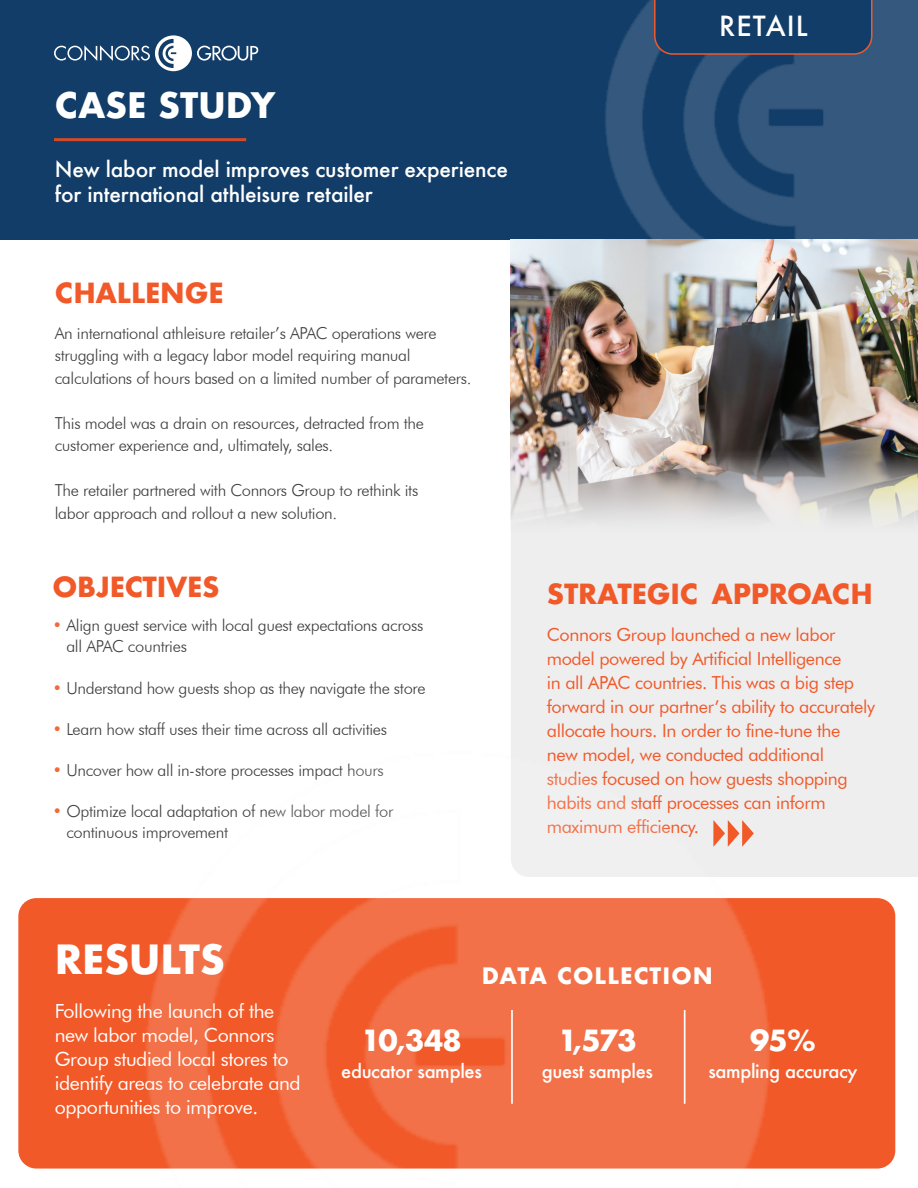
<style>
.page{position:relative;width:918px;height:1188px;background:#fff}
.page>*{position:absolute;margin:0;border:0;box-sizing:border-box;transform-origin:0 0}
.t1{font:700 39.15px "Futura";letter-spacing:-.01em;color:#fff}
.t2{font:700 34.2px "Futura";letter-spacing:-.005em;color:#fff}
.t3{font:700 28.35px "Futura";letter-spacing:-.03em;color:#fff}
.t4{font:700 27px "Futura";letter-spacing:-.01em;color:#f15929}
.t5{font:500 27px "Futura";letter-spacing:.04em;color:#fff}
.t6{font:700 22.05px "Futura";letter-spacing:.05em;color:#fff}
.t7{font:500 21px/25.5px "Futura";letter-spacing:-.01em;color:#fff}
.t8{font:19.5px/24px "Futura BT";letter-spacing:-.02em;color:#fff}
.t9{font:500 18.3px "Futura";letter-spacing:-.02em;color:#fff}
.t10{font:18px/24px "Futura BT";letter-spacing:-.02em;color:#f15929}
.t11{font:300 16.5px/22.5px "Futura BT";letter-spacing:-.02em;color:#3e3e3f}
.s1{color:#f26a37}
.s2{font-size:26.7px}
</style>
<div class="page">
<div style="left:18px;top:898px;width:877px;height:271px;background:#f15929;border-radius:18px"></div>
<div style="left:511px;top:542px;width:407px;height:335px;background:#eeeeef"></div>
<div style="left:0;top:0;width:918px;height:240px;background:#123d68"></div>
<hr style="left:54px;top:138px;width:192px;height:3px;background:#d24a28">
<svg style="left:54px;top:35px;width:204px;height:36px"></svg>
<img style="left:597px;top:0;width:321px;height:240px">
<img style="left:511px;top:240px;width:407px;height:302px">
<svg style="left:653px;top:0;width:220px;height:55px"></svg>
<img style="left:131px;top:751px;width:656px;height:418px">
<hr style="left:511px;top:1010px;width:2px;height:94px;background:#fff">
<hr style="left:684px;top:1010px;width:2px;height:94px;background:#fff">
<h2 class="t2" style="left:55px;top:81px;width:222px">CASE STUDY</h2>
<p class="t7" style="left:55px;top:156px;width:455px">New labor model improves customer experience for international athleisure retailer</p>
<h3 class="t4" style="left:55px;top:273px;width:171px">CHALLENGE</h3>
<p class="t11" style="left:55px;top:321px;width:418px">An international athleisure retailer’s APAC operations were struggling with a legacy labor model requiring manual calculations of hours based on a limited number of parameters.</p>
<p class="t11" style="left:55px;top:411px;width:371px">This model was a drain on resources, detracted from the customer experience and, ultimately, sales.</p>
<p class="t11" style="left:55px;top:479px;width:365px">The retailer partnered with Connors Group to rethink its labor approach and rollout a new solution.</p>
<h3 class="t4" style="left:53px;top:567px;width:169px">OBJECTIVES</h3>
<p class="t11" style="left:66px;top:615px;width:359px;line-height:21px;text-indent:-14px"><span class="s1">•</span> Align guest service with local guest expectations across all APAC countries</p>
<p class="t11" style="left:53px;top:676px;width:375px"><span class="s1">•</span> Understand how guests shop as they navigate the store</p>
<p class="t11" style="left:53px;top:718px;width:336px"><span class="s1">•</span> Learn how staff uses their time across all activities</p>
<p class="t11" style="left:53px;top:759px;width:333px"><span class="s1">•</span> Uncover how all in-store processes impact hours</p>
<p class="t11" style="left:66px;top:801px;width:328px;line-height:21px;text-indent:-14px"><span class="s1">•</span> Optimize local adaptation of new labor model for continuous improvement</p>
<h3 class="t5" style="left:719px;top:8px;width:90px">RETAIL</h3>
<h3 class="t4" style="left:547px;top:574px;width:328px">STRATEGIC APPROACH</h3>
<p class="t10" style="left:547px;top:623px;width:330px">Connors Group launched a new labor model powered by Artificial Intelligence<br>in all APAC countries. This was a big step forward in our partner’s ability to accurately allocate hours. In order to fine-tune the new model, we conducted additional studies focused on how guests shopping habits and staff processes can inform maximum efficiency.</p>
<h1 class="t1" style="left:55px;top:931px;width:172px">RESULTS</h1>
<p class="t8" style="left:55px;top:999px;width:247px">Following the launch of the new labor model, Connors<br>Group studied local stores to identify areas to celebrate and opportunities to improve.</p>
<h3 class="t6" style="left:482px;top:960px;width:233px">DATA COLLECTION</h3>
<h3 class="t3" style="left:361px;top:1020px;width:102px">10<span class="s2">,</span>348</h3>
<p class="t9" style="left:341px;top:1059px;width:142px">educator samples</p>
<h3 class="t3" style="left:558px;top:1020px;width:80px">1<span class="s2">,</span>573</h3>
<p class="t9" style="left:542px;top:1059px;width:113px">guest samples</p>
<h3 class="t3" style="left:750px;top:1020px;width:67px">95%</h3>
<p class="t9" style="left:708px;top:1059px;width:151px">sampling accuracy</p>
</div>
